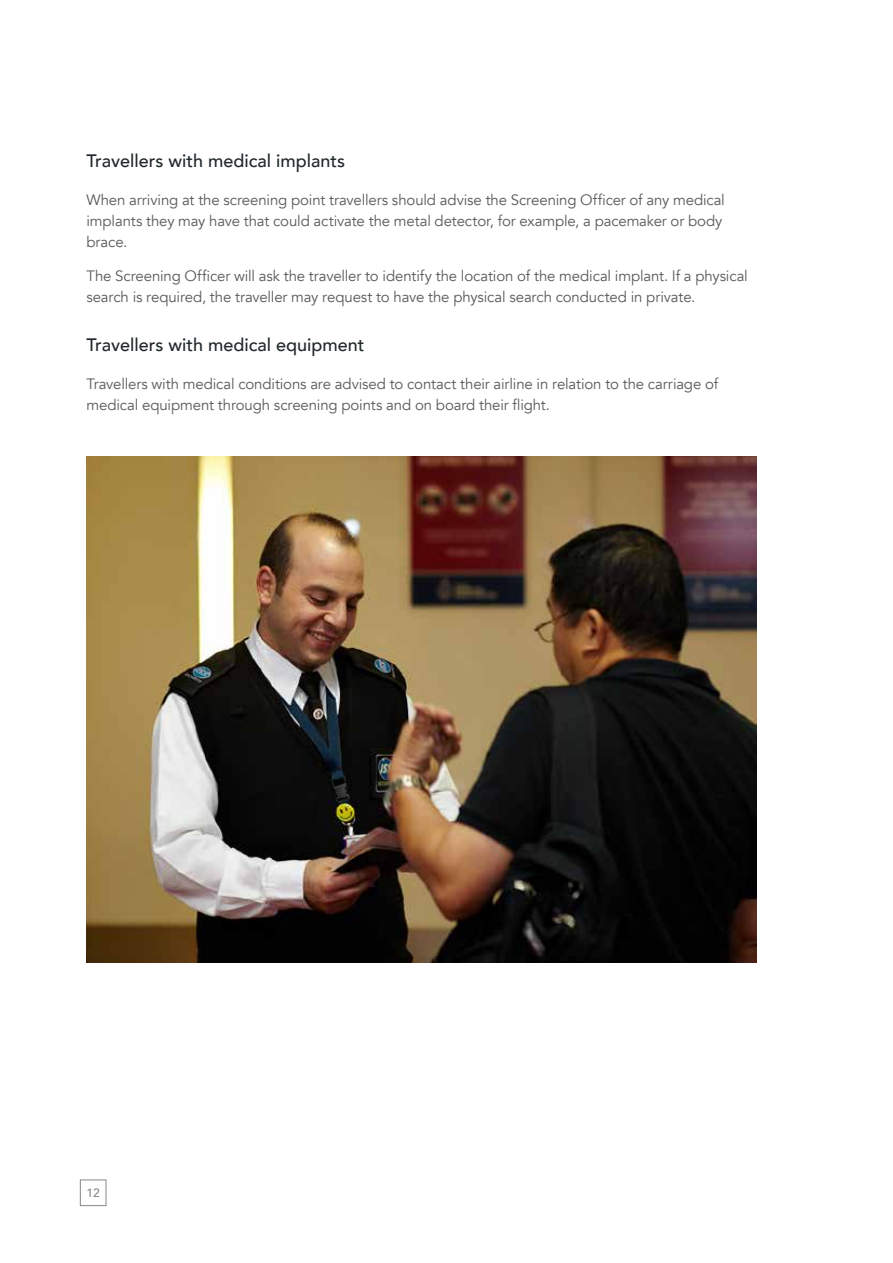
<style>
.page{position:relative;width:893px;height:1263px;background:#fff}
.page>*{position:absolute;margin:0;border:0;box-sizing:border-box;transform-origin:0 0}
.t1{font:500 18px "Avenir";color:#20282b}
.t2{font:15px/21px "Avenir";letter-spacing:-.01em;color:#58595b}
.t3{font:500 12px "Avenir";color:#84888b}
</style>
<div class="page">
<div style="left:80px;top:1179px;width:26px;height:27px;border:1px solid #84888b"></div>
<img style="left:86px;top:456px;width:671px;height:506px">
<p class="t1" style="left:86px;top:145px;width:260px">Travellers with medical implants</p>
<p class="t2" style="left:86px;top:189px;width:640px">When arriving at the screening point travellers should advise the Screening Officer of any medical implants they may have that could activate the metal detector, for example, a pacemaker or body brace.</p>
<p class="t2" style="left:86px;top:265px;width:663px">The Screening Officer will ask the traveller to identify the location of the medical implant. If a physical search is required, the traveller may request to have the physical search conducted in private.</p>
<p class="t1" style="left:86px;top:329px;width:279px">Travellers with medical equipment</p>
<p class="t2" style="left:86px;top:374px;width:633px">Travellers with medical conditions are advised to contact their airline in relation to the carriage of medical equipment through screening points and on board their flight.</p>
<p class="t3" style="left:87px;top:1183px;width:15px">12</p>
</div>
